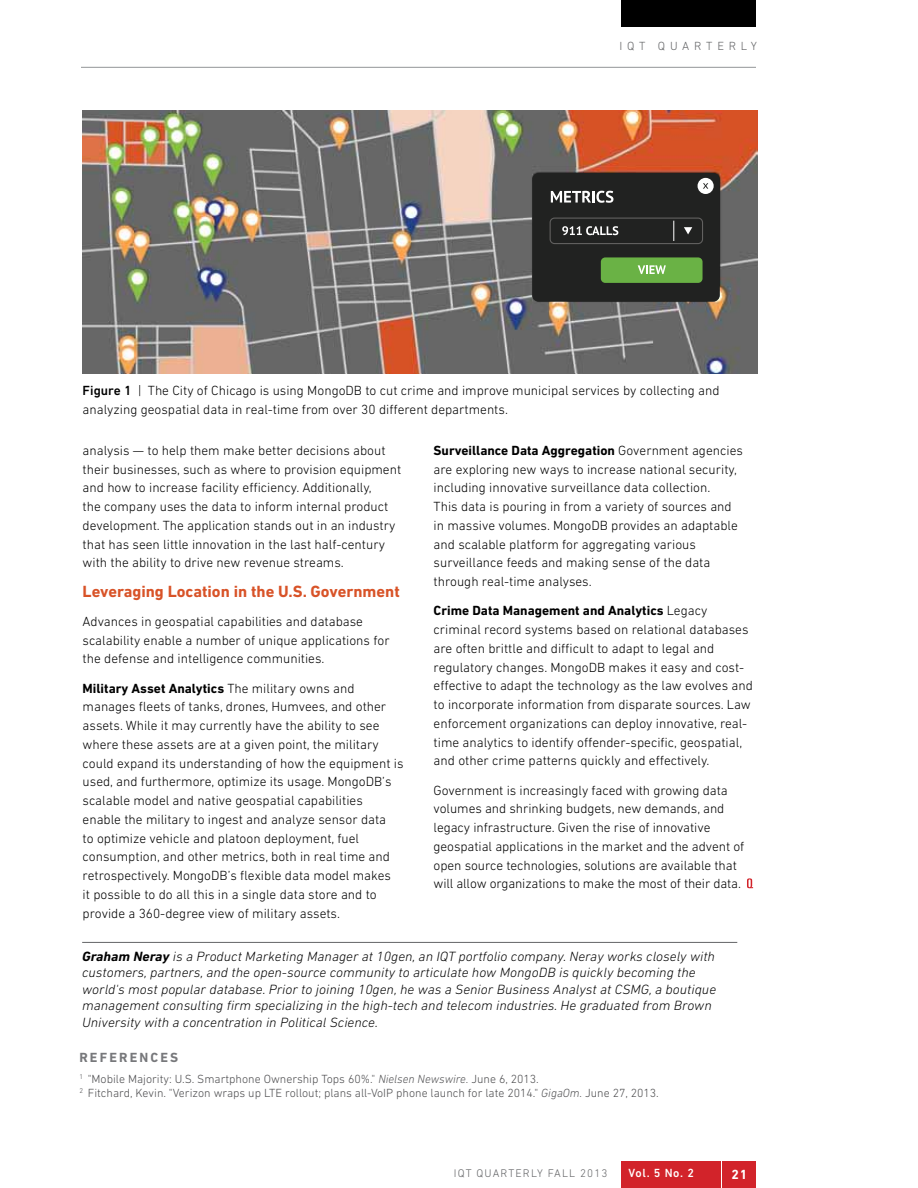
<style>
.page{position:relative;width:918px;height:1188px;background:#fff}
.page>*{position:absolute;margin:0;border:0;box-sizing:border-box;transform-origin:0 0}
.t1{font:700 16.5px "DIN Next LT Pro";color:#d85328}
.Bio{font:italic 300 13.65px/16.5px "DIN Next LT Pro";color:#000;scale:1.05 1}
.t2{font:300 13.5px/18.8px "DIN Next LT Pro";color:#000}
.Body{font:700 13.5px "DIN Next LT Pro";letter-spacing:.16em;color:#77787b}
.t3{font:700 13.5px "DIN Next LT Pro";color:#fff}
.References{font:300 12px "DIN Next LT Pro";color:#4d4d4f}
.t4{font:300 12px "DIN Next LT Pro";letter-spacing:.395em;color:#636466}
.t5{font:500 12px "DIN Next LT Pro";color:#fff}
.t6{font:300 11.25px "DIN Next LT Pro";letter-spacing:.1em;color:#636466}
.s1{font-weight:500}
.s2{font-weight:700}
.s3{font-style:italic}
</style>
<div class="page">
<div style="left:621px;top:1161px;width:135px;height:27px;background:#d2232a"></div>
<svg style="left:721px;top:1161px;width:1px;height:27px"></svg>
<hr style="left:81px;top:67px;width:675px;height:1px;background:#939598">
<div style="left:621px;top:0;width:135px;height:27px;background:#000"></div>
<svg style="left:747px;top:878px;width:6px;height:10px"></svg>
<img style="left:83px;top:110px;width:675px;height:264px">
<div style="left:532px;top:173px;width:188px;height:129px;background:#212221;border-radius:7px"></div>
<div style="left:698px;top:178px;width:16px;height:16px;background:#fff;border-radius:50%"></div>
<svg style="left:703px;top:183px;width:5px;height:6px"></svg>
<div style="left:550px;top:218px;width:153px;height:26px;border:1px solid #626160;border-radius:4px"></div>
<svg style="left:562px;top:226px;width:56px;height:9px"></svg>
<svg style="left:684px;top:227px;width:8px;height:7px"></svg>
<div style="left:601px;top:257px;width:102px;height:26px;background:#6ab245;border-radius:4px"></div>
<svg style="left:638px;top:265px;width:28px;height:9px"></svg>
<svg style="left:551px;top:191px;width:62px;height:12px"></svg>
<hr style="left:82px;top:942px;width:655px;height:1px;background:#636466">
<p class="t4" style="left:620px;top:39px;width:139px">IQT QUARTERLY</p>
<p class="t2" style="left:83px;top:380px;width:639px;line-height:19.2px"><span class="s1">Figure 1</span> | The City of Chicago is using MongoDB to cut crime and improve municipal services by collecting and analyzing geospatial data in real-time from over 30 different departments.</p>
<p class="t2" style="left:83px;top:441px;width:320px">analysis — to help them make better decisions about their businesses, such as where to provision equipment and how to increase facility efficiency. Additionally,<br>the company uses the data to inform internal product development. The application stands out in an industry that has seen little innovation in the last half-century with the ability to drive new revenue streams.</p>
<p class="t1" style="left:83px;top:581px;width:319px">Leveraging Location in the U.S. Government</p>
<p class="t2" style="left:83px;top:612px;width:309px">Advances in geospatial capabilities and database scalability enable a number of unique applications for the defense and intelligence communities.</p>
<p class="t2" style="left:83px;top:678px;width:322px"><span class="s2">Military Asset Analytics</span> The military owns and manages fleets of tanks, drones, Humvees, and other assets. While it may currently have the ability to see where these assets are at a given point, the military could expand its understanding of how the equipment is used, and furthermore, optimize its usage. MongoDB’s scalable model and native geospatial capabilities enable the military to ingest and analyze sensor data<br>to optimize vehicle and platoon deployment, fuel consumption, and other metrics, both in real time and retrospectively. MongoDB’s flexible data model makes<br>it possible to do all this in a single data store and to provide a 360-degree view of military assets.</p>
<p class="t2" style="left:434px;top:441px;width:311px"><span class="s2">Surveillance Data Aggregation</span> Government agencies are exploring new ways to increase national security, including innovative surveillance data collection.<br>This data is pouring in from a variety of sources and in massive volumes. MongoDB provides an adaptable and scalable platform for aggregating various surveillance feeds and making sense of the data through real-time analyses.</p>
<p class="t2" style="left:434px;top:601px;width:321px"><span class="s2">Crime Data Management and Analytics</span> Legacy criminal record systems based on relational databases are often brittle and difficult to adapt to legal and regulatory changes. MongoDB makes it easy and cost&shy;effective to adapt the technology as the law evolves and to incorporate information from disparate sources. Law enforcement organizations can deploy innovative, real&shy;time analytics to identify offender-specific, geospatial, and other crime patterns quickly and effectively.</p>
<p class="t2" style="left:434px;top:780px;width:312px">Government is increasingly faced with growing data volumes and shrinking budgets, new demands, and legacy infrastructure. Given the rise of innovative geospatial applications in the market and the advent of open source technologies, solutions are available that will allow organizations to make the most of their data.</p>
<p class="Bio" style="left:82px;top:948px;width:605px"><span class="s2">Graham Neray</span> is a Product Marketing Manager at 10gen, an IQT portfolio company. Neray works closely with customers, partners, and the open-source community to articulate how MongoDB is quickly becoming the world's most popular database. Prior to joining 10gen, he was a Senior Business Analyst at CSMG, a boutique management consulting firm specializing in the high-tech and telecom industries. He graduated from Brown University with a concentration in Political Science.</p>
<p class="Body" style="left:79px;top:1049px;width:100px">REFERENCES</p>
<p class="References" style="left:79px;top:1072px;width:461px"><sup>1</sup> "Mobile Majority: U.S. Smartphone Ownership Tops 60%." <span class="s3">Nielsen Newswire.</span> June 6, 2013.</p>
<p class="References" style="left:79px;top:1086px;width:581px"><sup>2</sup> Fitchard, Kevin. "Verizon wraps up LTE rollout; plans all-VoIP phone launch for late 2014." <span class="s3">GigaOm.</span> June 27, 2013.</p>
<p class="t6" style="left:454px;top:1167px;width:155px">IQT QUARTERLY FALL 2013</p>
<p class="t5" style="left:629px;top:1166px;width:67px">Vol. 5 No. 2</p>
<p class="t3" style="left:732px;top:1166px;width:17px">21</p>
</div>
